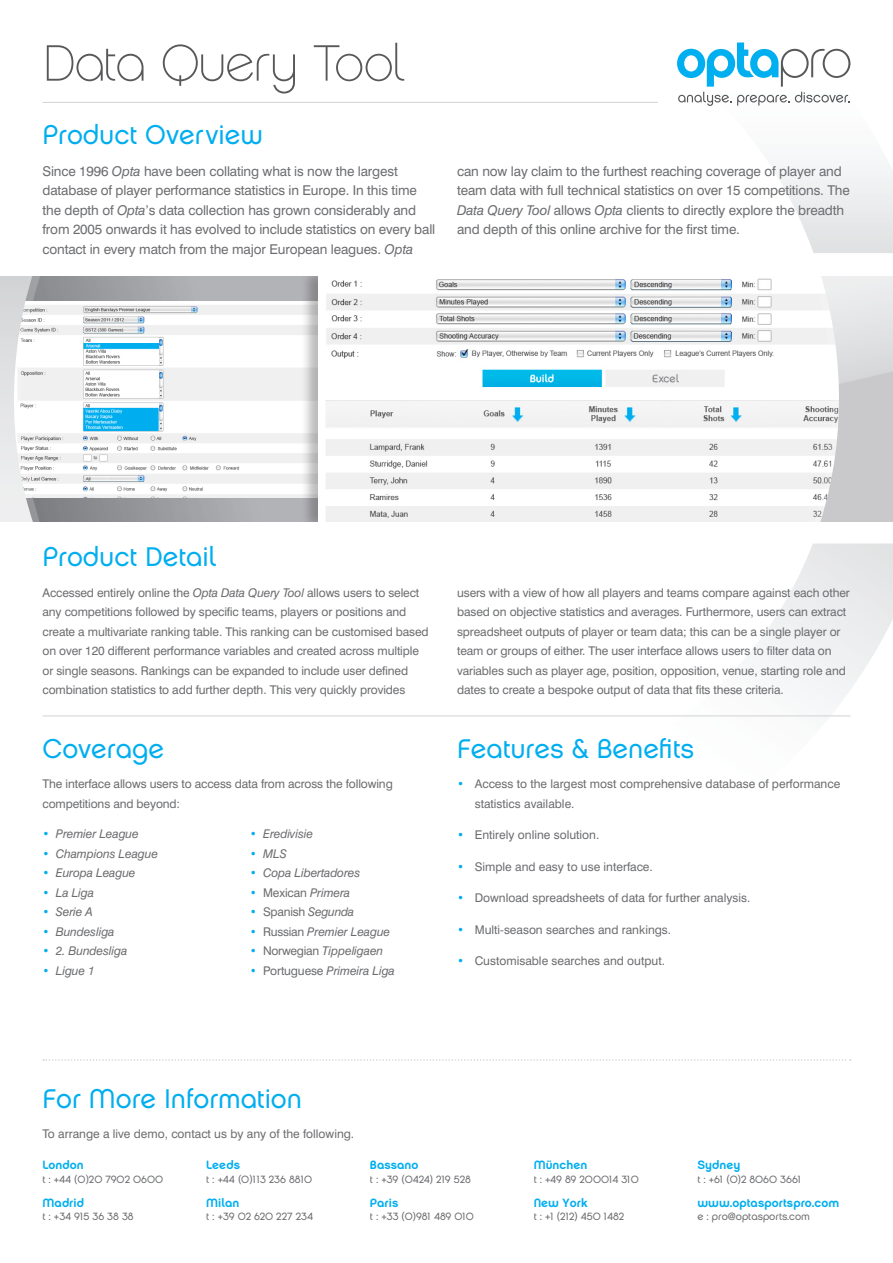
<style>
.page{position:relative;width:893px;height:1263px;background:#fff}
.page>*{position:absolute;margin:0;border:0;box-sizing:border-box;transform-origin:0 0}
.t1{font:51px "Chalet Paris Nineteen Seventy";letter-spacing:-.02em;color:#57585a}
.t2{font:27px "Chalet London Nineteen Seventy";color:#00aeef}
.t3{font:13.5px/19.5px "Swiss 721 BT";letter-spacing:-.01em;color:#6c6d70}
.t4{font:12px/19.5px "Swiss 721 BT";letter-spacing:-.01em;color:#6c6d70}
.t5{font:italic 12px "Swiss 721 BT";letter-spacing:-.01em;color:#6c6d70}
.t6{font:12px "Chalet New York Nineteen Seventy";letter-spacing:.005em;color:#00aeef}
.t7{font:12px "Swiss 721 BT";color:#00aeef}
.t8{font:10.5px "Chalet London Nineteen Seventy";color:#6c6d70}
.s1{font-style:italic}
.s2{font-style:normal;color:#00aeef}
.s3{color:#00aeef}
.s4{font-style:normal}
.s5{font-family:"Chalet London Nineteen Sixty"}
.s6{font-family:"Chalet New York Nineteen Sixty"}
.s7{color:#6d6f71}
</style>
<div class="page">
<svg style="left:41px;top:276px;width:259px;height:246px;background:#a0a1a5"></svg>
<img style="left:41px;top:301px;width:259px;height:197px">
<div style="left:300px;top:267px;width:544px;height:264px;background:#231f20;opacity:.3"></div>
<img style="left:318px;top:276px;width:495px;height:246px">
<svg style="left:557px;top:543px;width:336px;height:174px"></svg>
<svg style="left:737px;top:42px;width:156px;height:211px"></svg>
<svg style="left:813px;top:276px;width:80px;height:247px"></svg>
<svg style="left:0;top:276px;width:41px;height:246px"></svg>
<hr style="left:43px;top:102px;width:615px;height:1px;background:#d1d2d4">
<svg style="left:677px;top:43px;width:173px;height:63px"></svg>
<svg style="left:43px;top:1059px;width:808px;height:2px"></svg>
<div style="left:0;top:259px;width:893px;height:17px;background:#fff"></div>
<div style="left:0;top:523px;width:893px;height:17px;background:#fff"></div>
<hr style="left:43px;top:715px;width:807px;height:1px;background:#d1d2d4">
<p class="t1" style="left:43px;top:34px;width:364px">Data Query Tool</p>
<p class="t2" style="left:43px;top:118px;width:222px">Product Overview</p>
<p class="t3" style="left:43px;top:161px;width:394px">Since 1996 <span class="s1">Opta</span> have been collating what is now the largest database of player performance statistics in Europe. In this time the depth of <span class="s1">Opta</span>’s data collection has grown considerably and from 2005 onwards it has evolved to include statistics on every ball contact in every match from the major European leagues. <span class="s1">Opta</span></p>
<p class="t3" style="left:457px;top:161px;width:394px">can now lay claim to the furthest reaching coverage of player and team data with full technical statistics on over 15 competitions. The <span class="s1">Data Query Tool</span> allows <span class="s1">Opta</span> clients to directly explore the breadth and depth of this online archive for the first time.</p>
<p class="t2" style="left:43px;top:540px;width:175px">Product Detail</p>
<p class="t4" style="left:43px;top:582px;width:388px">Accessed entirely online the <span class="s1">Opta Data Query Tool</span> allows users to select any competitions followed by specific teams, players or positions and create a multivariate ranking table. This ranking can be customised based on over 120 different performance variables and created across multiple or single seasons. Rankings can be expanded to include user defined combination statistics to add further depth. This very quickly provides</p>
<p class="t2" style="left:43px;top:732px;width:123px">Coverage</p>
<p class="t4" style="left:43px;top:774px;width:352px">The interface allows users to access data from across the following competitions and beyond:</p>
<p class="t5" style="left:43px;top:827px;width:98px"><span class="s2">•</span> Premier League</p>
<p class="t5" style="left:43px;top:846px;width:117px"><span class="s2">•</span> Champions League</p>
<p class="t5" style="left:43px;top:866px;width:95px"><span class="s2">•</span> Europa League</p>
<p class="t5" style="left:43px;top:885px;width:53px"><span class="s2">•</span> La Liga</p>
<p class="t5" style="left:43px;top:905px;width:52px"><span class="s2">•</span> Serie A</p>
<p class="t5" style="left:43px;top:924px;width:74px"><span class="s2">•</span> Bundesliga</p>
<p class="t5" style="left:43px;top:944px;width:86px"><span class="s2">•</span> 2. Bundesliga</p>
<p class="t5" style="left:43px;top:963px;width:54px"><span class="s2">•</span> Ligue 1</p>
<p class="t5" style="left:250px;top:827px;width:65px"><span class="s2">•</span> Eredivisie</p>
<p class="t5" style="left:250px;top:846px;width:39px"><span class="s2">•</span> MLS</p>
<p class="t5" style="left:250px;top:866px;width:112px"><span class="s2">•</span> Copa Libertadores</p>
<p class="t4" style="left:250px;top:883px;width:102px"><span class="s3">•</span> Mexican <span class="s1">Primera</span></p>
<p class="t4" style="left:250px;top:902px;width:106px"><span class="s3">•</span> Spanish <span class="s1">Segunda</span></p>
<p class="t5" style="left:250px;top:924px;width:142px"><span class="s2">•</span> <span class="s4">Russian</span> Premier League</p>
<p class="t5" style="left:250px;top:944px;width:135px"><span class="s2">•</span> <span class="s4">Norwegian</span> Tippeligaen</p>
<p class="t5" style="left:250px;top:963px;width:147px"><span class="s2">•</span> <span class="s4">Portuguese</span> Primeira Liga</p>
<p class="t4" style="left:457px;top:582px;width:394px">users with a view of how all players and teams compare against each other based on objective statistics and averages. Furthermore, users can extract spreadsheet outputs of player or team data; this can be a single player or team or groups of either. The user interface allows users to filter data on variables such as player age, position, opposition, venue, starting role and dates to create a bespoke output of data that fits these criteria.</p>
<p class="t2" style="left:457px;top:732px;width:238px">Feature<span class="s5">s</span> &amp; Benefit<span class="s5">s</span></p>
<p class="t7" style="left:457px;top:777px;width:9px">•</p>
<p class="t4" style="left:475px;top:774px;width:367px">Access to the largest most comprehensive database of performance statistics available.</p>
<p class="t4" style="left:475px;top:825px;width:126px">Entirely online solution.</p>
<p class="t4" style="left:475px;top:857px;width:180px">Simple and easy to use interface.</p>
<p class="t4" style="left:475px;top:888px;width:277px">Download spreadsheets of data for further analysis.</p>
<p class="t4" style="left:475px;top:920px;width:198px">Multi-season searches and rankings.</p>
<p class="t4" style="left:475px;top:951px;width:192px">Customisable searches and output.</p>
<p class="t7" style="left:457px;top:828px;width:9px">•</p>
<p class="t7" style="left:457px;top:859px;width:9px">•</p>
<p class="t7" style="left:457px;top:891px;width:9px">•</p>
<p class="t7" style="left:457px;top:922px;width:9px">•</p>
<p class="t7" style="left:457px;top:954px;width:9px">•</p>
<p class="t2" style="left:43px;top:1082px;width:261px">For More Information</p>
<p class="t4" style="left:43px;top:1124px;width:313px">To arrange a live demo, contact us by any of the following.</p>
<p class="t6" style="left:43px;top:1157px;width:43px">London</p>
<p class="t8" style="left:43px;top:1173px;width:122px">t : +44 (0)20 7902 0600</p>
<p class="t6" style="left:43px;top:1195px;width:43px">Madrid</p>
<p class="t8" style="left:43px;top:1210px;width:93px">t : +34 915 36 38 38</p>
<p class="t6" style="left:206px;top:1157px;width:35px">Leed<span class="s6">s</span></p>
<p class="t8" style="left:206px;top:1172px;width:107px">t : +44 (0)113 236 8810</p>
<p class="t6" style="left:206px;top:1195px;width:35px">Milan</p>
<p class="t8" style="left:206px;top:1210px;width:108px">t : +39 02 620 227 234</p>
<p class="t6" style="left:370px;top:1157px;width:50px">Ba<span class="s6">ss</span>ano</p>
<p class="t8" style="left:370px;top:1172px;width:102px">t : +39 (0424) 219 528</p>
<p class="t6" style="left:370px;top:1195px;width:30px">Pari<span class="s6">s</span></p>
<p class="t8" style="left:370px;top:1210px;width:105px">t : +33 (0)981 489 010</p>
<p class="t6" style="left:534px;top:1157px;width:55px">München</p>
<p class="t8" style="left:534px;top:1172px;width:107px">t : +49 89 <span class="s7">200014</span> 310</p>
<p class="t6" style="left:534px;top:1195px;width:56px">New <span class="s6">Y</span>or<span class="s6">k</span></p>
<p class="t8" style="left:534px;top:1210px;width:92px">t : +1 (212) 450 1482</p>
<p class="t6" style="left:697px;top:1157px;width:44px"><span class="s6">S</span>ydney</p>
<p class="t8" style="left:697px;top:1172px;width:105px">t : +61 (0)2 8060 3661</p>
<p class="t6" style="left:697px;top:1195px;width:143px">www.opta<span class="s6">s</span>port<span class="s6">s</span>pro.com</p>
<p class="t8" style="left:697px;top:1210px;width:114px">e : pro@opta<span class="s5">s</span>port<span class="s5">s</span>.com</p>
</div>
